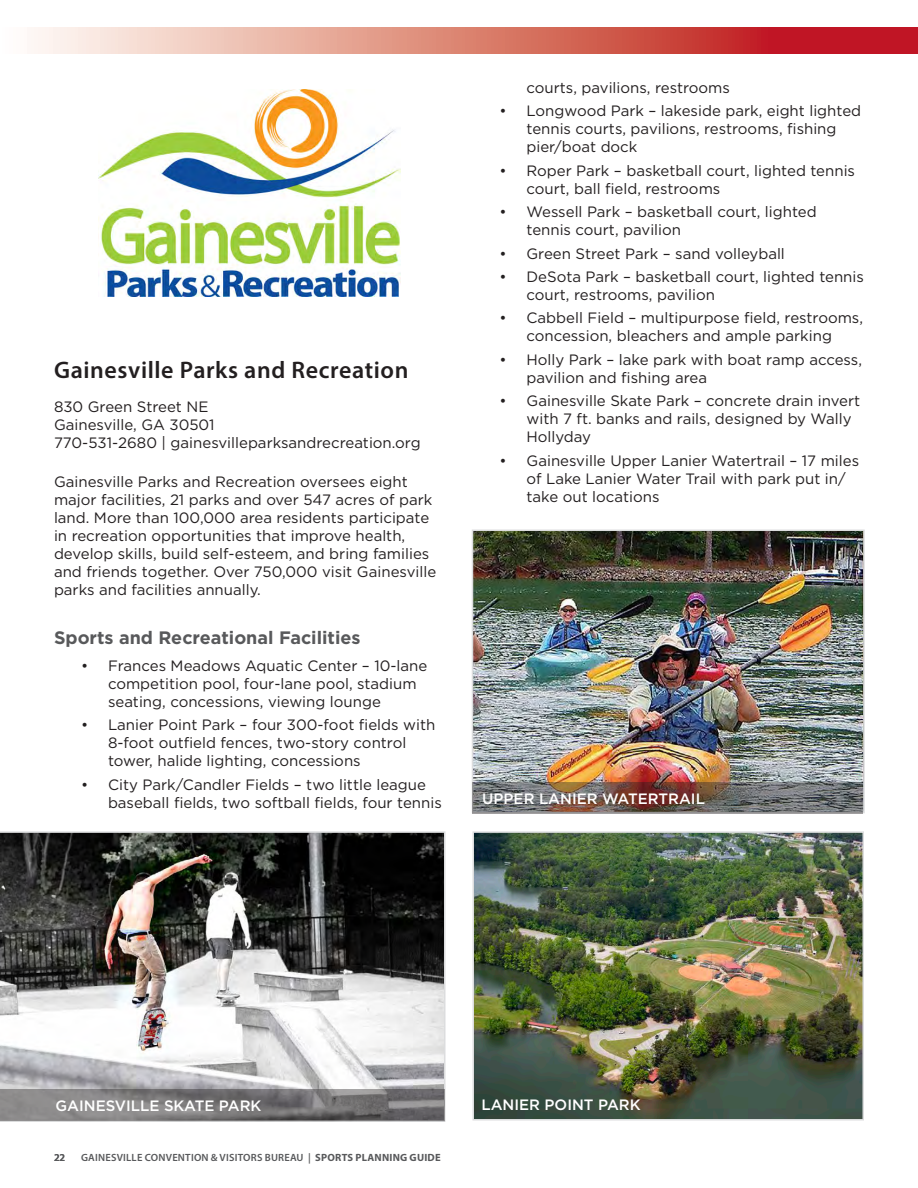
<style>
.page{position:relative;width:918px;height:1188px;background:#fff}
.page>*{position:absolute;margin:0;border:0;box-sizing:border-box;transform-origin:0 0}
.t1{font:600 24px "Myriad Pro";letter-spacing:.025em;color:#231f20}
.t2{font:700 18px "Gotham";color:#58595b}
.t3{font:15px/18px "Gotham";color:#231f20}
.t4{font:500 15px "Gotham";color:#fff}
.t5{font:600 10.5px "Myriad Pro";letter-spacing:.02em;color:#58595b}
.s1{font-weight:700}
</style>
<div class="page">
<svg style="left:31px;top:27px;width:886px;height:27px;background:#da7d76"></svg>
<img style="left:99px;top:89px;width:302px;height:207px">
<img style="left:475px;top:834px;width:386px;height:283px">
<div style="left:472px;top:831px;width:392px;height:289px;border:2px solid #dcddde"></div>
<svg style="left:0;top:831px;width:446px;height:291px"></svg>
<img style="left:475px;top:533px;width:387px;height:248px">
<div style="left:472px;top:530px;width:393px;height:283px;border:2px solid #dcddde"></div>
<svg style="left:0;top:1088px;width:446px;height:33px;background:#7d7b7c"></svg>
<img style="left:475px;top:784px;width:386px;height:27px">
<h1 class="t1" style="left:54px;top:355px;width:356px">Gainesville Parks and Recreation</h1>
<p class="t3" style="left:54px;top:398px;width:368px">830 Green Street NE<br>Gainesville, GA 30501<br>770-531-2680 | gainesvilleparksandrecreation.org</p>
<p class="t3" style="left:54px;top:473px;width:384px">Gainesville Parks and Recreation oversees eight major facilities, 21 parks and over 547 acres of park land. More than 100,000 area residents participate in recreation opportunities that improve health, develop skills, build self-esteem, and bring families and friends together. Over 750,000 visit Gainesville parks and facilities annually.</p>
<p class="t2" style="left:54px;top:626px;width:308px">Sports and Recreational Facilities</p>
<p class="t3" style="left:108px;top:656px;width:321px;text-indent:-27px">• Frances Meadows Aquatic Center – 10-lane competition pool, four-lane pool, stadium seating, concessions, viewing lounge</p>
<p class="t3" style="left:108px;top:716px;width:329px;text-indent:-27px">• Lanier Point Park – four 300-foot fields with<br>8-foot outfield fences, two-story control tower, halide lighting, concessions</p>
<p class="t3" style="left:108px;top:775px;width:335px;text-indent:-27px">• City Park/Candler Fields – two little league baseball fields, two softball fields, four tennis</p>
<p class="t3" style="left:526px;top:78px;width:205px">courts, pavilions, restrooms</p>
<p class="t3" style="left:526px;top:102px;width:336px;text-indent:-27px">• Longwood Park – lakeside park, eight lighted tennis courts, pavilions, restrooms, fishing pier/boat dock</p>
<p class="t3" style="left:526px;top:161px;width:330px;text-indent:-27px">• Roper Park – basketball court, lighted tennis court, ball field, restrooms</p>
<p class="t3" style="left:526px;top:203px;width:292px;text-indent:-27px">• Wessell Park – basketball court, lighted tennis court, pavilion</p>
<p class="t3" style="left:500px;top:244px;width:287px">• Green Street Park – sand volleyball</p>
<p class="t3" style="left:526px;top:267px;width:339px;text-indent:-27px">• DeSota Park – basketball court, lighted tennis court, restrooms, pavilion</p>
<p class="t3" style="left:500px;top:309px;width:365px;text-align:center">• Cabbell Field – multipurpose field, restrooms, concession, bleachers and ample parking</p>
<p class="t3" style="left:526px;top:350px;width:337px;text-indent:-27px">• Holly Park – lake park with boat ramp access, pavilion and fishing area</p>
<p class="t3" style="left:526px;top:392px;width:335px;text-indent:-27px">• Gainesville Skate Park – concrete drain invert with 7 ft. banks and rails, designed by Wally<br>Hollyday</p>
<p class="t3" style="left:526px;top:451px;width:334px;text-indent:-27px">• Gainesville Upper Lanier Watertrail – 17 miles of Lake Lanier Water Trail with park put in/ take out locations</p>
<p class="t4" style="left:482px;top:788px;width:224px">UPPER LANIER WATERTRAIL</p>
<p class="t4" style="left:56px;top:1096px;width:207px">GAINESVILLE SKATE PARK</p>
<p class="t4" style="left:482px;top:1095px;width:161px">LANIER POINT PARK</p>
<p class="t5" style="left:54px;top:1151px;width:13px">22</p>
<p class="t5" style="left:81px;top:1151px;width:361px">GAINESVILLE CONVENTION &amp; VISITORS BUREAU | <span class="s1">SPORTS PLANNING GUIDE</span></p>
</div>
